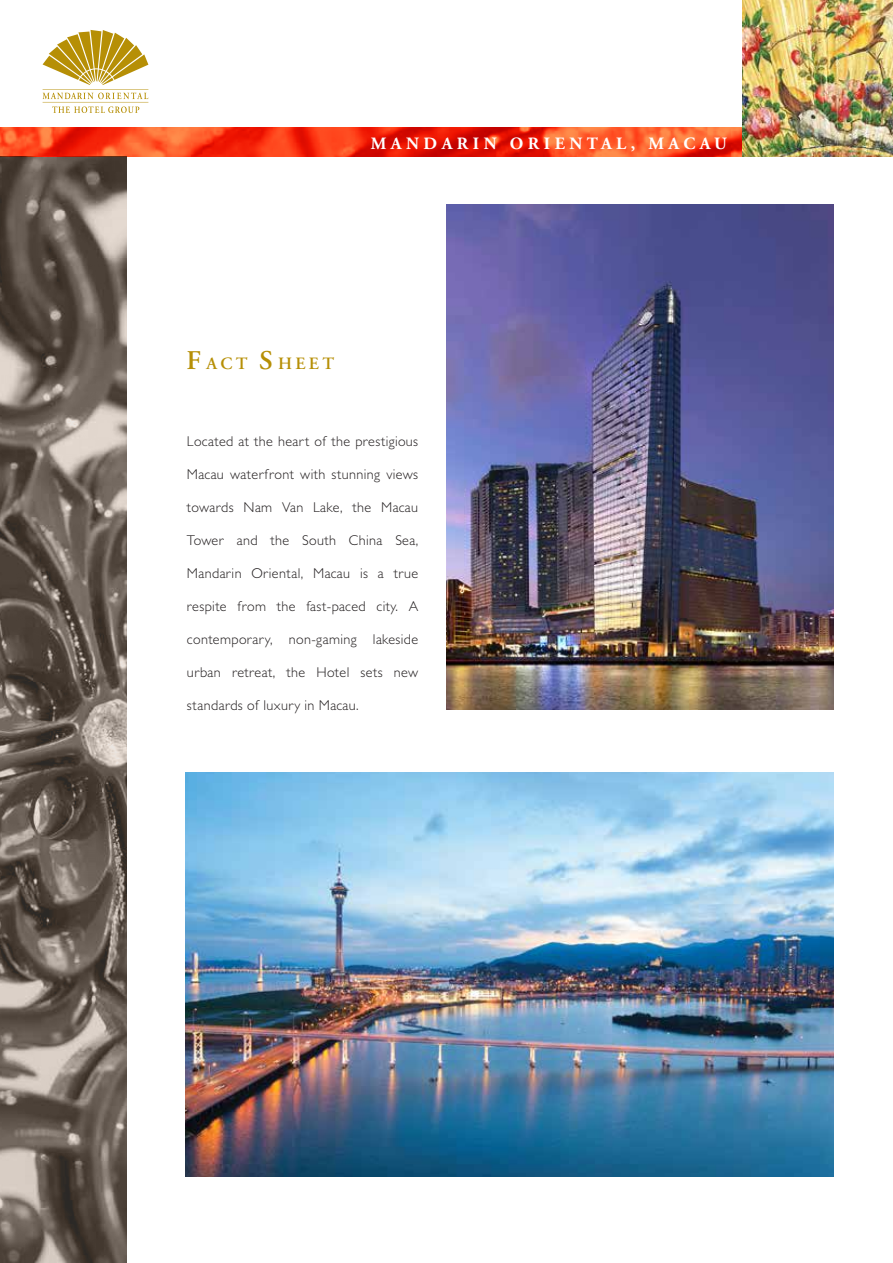
<style>
.page{position:relative;width:893px;height:1263px;background:#fff}
.page>*{position:absolute;margin:0;border:0;box-sizing:border-box;transform-origin:0 0}
.t1{font:700 17.25px "Adobe Garamond Pro";letter-spacing:.26em;color:#fff}
.t2{font:600 17.25px "Adobe Garamond Pro";letter-spacing:.2em;color:#b68f06}
.t3{font:300 14.25px "Gill Sans";letter-spacing:.025em;color:#231f20}
.s1{font-size:27px}
</style>
<div class="page">
<hr style="left:43px;top:89px;width:105px;height:1px;background:#b68f06">
<hr style="left:43px;top:102px;width:105px;height:1px;background:#b68f06">
<svg style="left:52px;top:106px;width:87px;height:7px"></svg>
<svg style="left:43px;top:92px;width:105px;height:7px"></svg>
<svg style="left:43px;top:30px;width:105px;height:55px"></svg>
<img style="left:0;top:127px;width:743px;height:30px">
<img style="left:743px;top:0;width:150px;height:157px">
<img style="left:446px;top:204px;width:387px;height:505px">
<img style="left:185px;top:772px;width:648px;height:404px">
<img style="left:0;top:157px;width:127px;height:1106px">
<p class="t1" style="left:371px;top:134px;width:358px">MANDARIN ORIENTAL, MACAU</p>
<p class="t2" style="left:187px;top:353px;width:149px"><span class="s1">F</span> ACT <span class="s1">S</span> HEET</p>
<p class="t3" style="left:187px;top:432px;width:233px">Located at the heart of the prestigious</p>
<p class="t3" style="left:187px;top:465px;width:233px">Macau waterfront with stunning views</p>
<p class="t3" style="left:187px;top:498px;width:233px">towards Nam Van Lake, the Macau</p>
<p class="t3" style="left:187px;top:531px;width:233px">Tower and the South China Sea,</p>
<p class="t3" style="left:187px;top:564px;width:233px">Mandarin Oriental, Macau is a true</p>
<p class="t3" style="left:187px;top:597px;width:233px">respite from the fast-paced city. A</p>
<p class="t3" style="left:187px;top:630px;width:233px">contemporary, non-gaming lakeside</p>
<p class="t3" style="left:187px;top:663px;width:233px">urban retreat, the Hotel sets new</p>
<p class="t3" style="left:187px;top:696px;width:173px">standards of luxury in Macau.</p>
</div>
